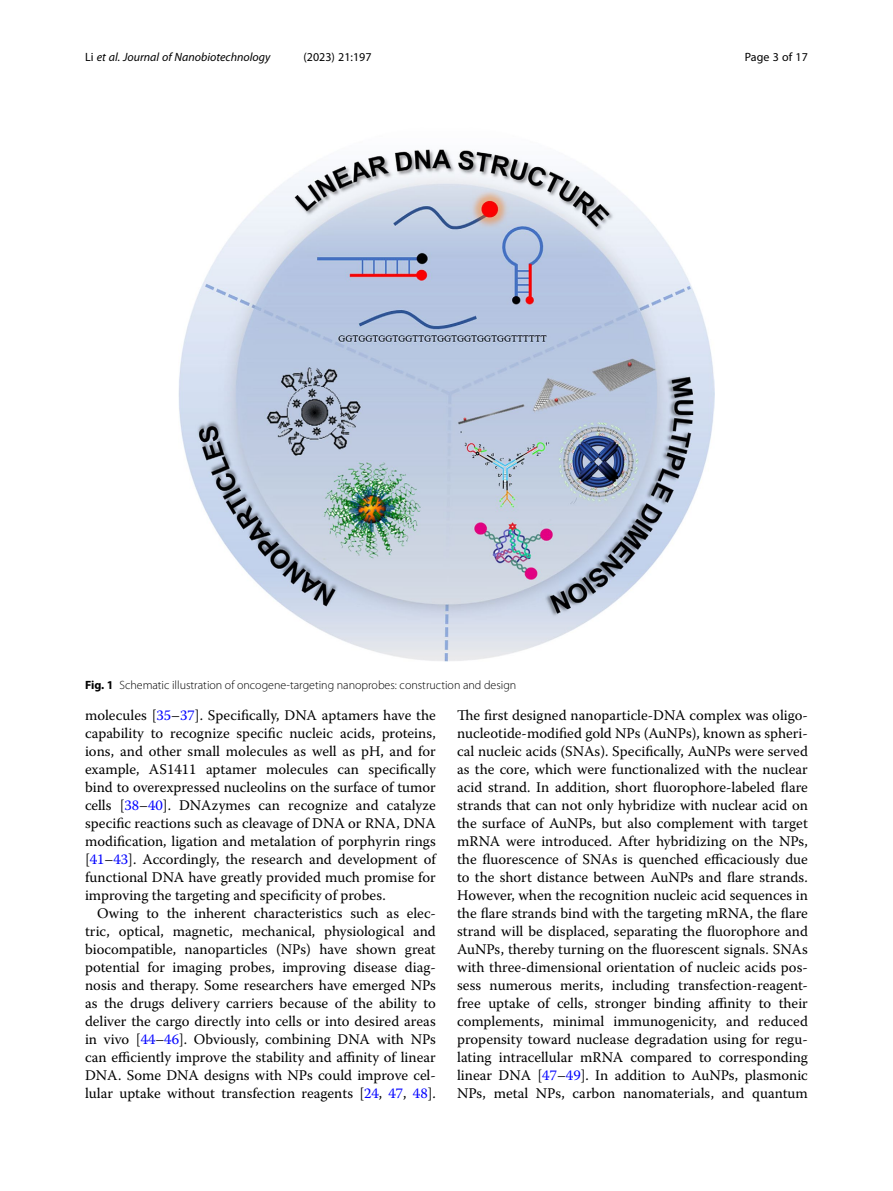
<style>
.page{position:relative;width:893px;height:1191px;background:#fff}
.page>*{position:absolute;margin:0;border:0;box-sizing:border-box;transform-origin:0 0}
.Body_Text_Indent{font:14.7px/18px "Warnock Pro";color:#000;text-align:justify}
.Body_Text{font:14.7px/18px "Warnock Pro";color:#000;text-align:justify}
.Figure_Caption{font:300 12px "Myriad Pro";color:#000}
.t1{font:italic 12px "Myriad Pro";color:#000}
.t2{font:12px "Myriad Pro";color:#000}
.s1{font-style:normal}
.s2{font-weight:700}
.s3{color:#00f}
</style>
<div class="page">
<img style="left:179px;top:149px;width:535px;height:513px">
<p class="t1" style="left:85px;top:50px;width:187px"><span class="s1">Li</span> et al. Journal of Nanobiotechnology</p>
<p class="t2" style="left:303px;top:50px;width:70px">(2023) 21:197</p>
<p class="t2" style="left:745px;top:50px;width:65px">Page 3 of 17</p>
<p class="Figure_Caption" style="left:85px;top:678px;width:433px"><span class="s2">Fig. 1</span> Schematic illustration of oncogene-targeting nanoprobes: construction and design</p>
<p class="Body_Text" style="left:85px;top:706px;width:352px">molecules [<span class="s3">35</span>–<span class="s3">37</span>]. Specifically, DNA aptamers have the capability to recognize specific nucleic acids, proteins, ions, and other small molecules as well as pH, and for example, AS1411 aptamer molecules can specifically bind to overexpressed nucleolins on the surface of tumor cells [<span class="s3">38</span>–<span class="s3">40</span>]. DNAzymes can recognize and catalyze specific reactions such as cleavage of DNA or RNA, DNA modification, ligation and metalation of porphyrin rings [<span class="s3">41</span>–<span class="s3">43</span>]. Accordingly, the research and development of functional DNA have greatly provided much promise for improving the targeting and specificity of probes.</p>
<p class="Body_Text_Indent" style="left:85px;top:904px;width:352px;text-indent:12px">Owing to the inherent characteristics such as elec&shy;tric, optical, magnetic, mechanical, physiological and biocompatible, nanoparticles (NPs) have shown great potential for imaging probes, improving disease diag&shy;nosis and therapy. Some researchers have emerged NPs as the drugs delivery carriers because of the ability to deliver the cargo directly into cells or into desired areas in vivo [<span class="s3">44</span>–<span class="s3">46</span>]. Obviously, combining DNA with NPs can efficiently improve the stability and affinity of linear DNA. Some DNA designs with NPs could improve cel&shy;lular uptake without transfection reagents [<span class="s3">24</span>, <span class="s3">47</span>, <span class="s3">48</span>].</p>
<p class="Body_Text_Indent" style="left:457px;top:706px;width:352px">The first designed nanoparticle-DNA complex was oligo&shy;nucleotide-modified gold NPs (AuNPs), known as spheri&shy;cal nucleic acids (SNAs). Specifically, AuNPs were served as the core, which were functionalized with the nuclear acid strand. In addition, short fluorophore-labeled flare strands that can not only hybridize with nuclear acid on the surface of AuNPs, but also complement with target mRNA were introduced. After hybridizing on the NPs, the fluorescence of SNAs is quenched efficaciously due to the short distance between AuNPs and flare strands.<br>However, when the recognition nucleic acid sequences in the flare strands bind with the targeting mRNA, the flare strand will be displaced, separating the fluorophore and AuNPs, thereby turning on the fluorescent signals. SNAs with three-dimensional orientation of nucleic acids pos&shy;sess numerous merits, including transfection-reagent&shy;free uptake of cells, stronger binding affinity to their complements, minimal immunogenicity, and reduced propensity toward nuclease degradation using for regu&shy;lating intracellular mRNA compared to corresponding linear DNA [<span class="s3">47</span>–<span class="s3">49</span>]. In addition to AuNPs, plasmonic NPs, metal NPs, carbon nanomaterials, and quantum</p>
</div>
